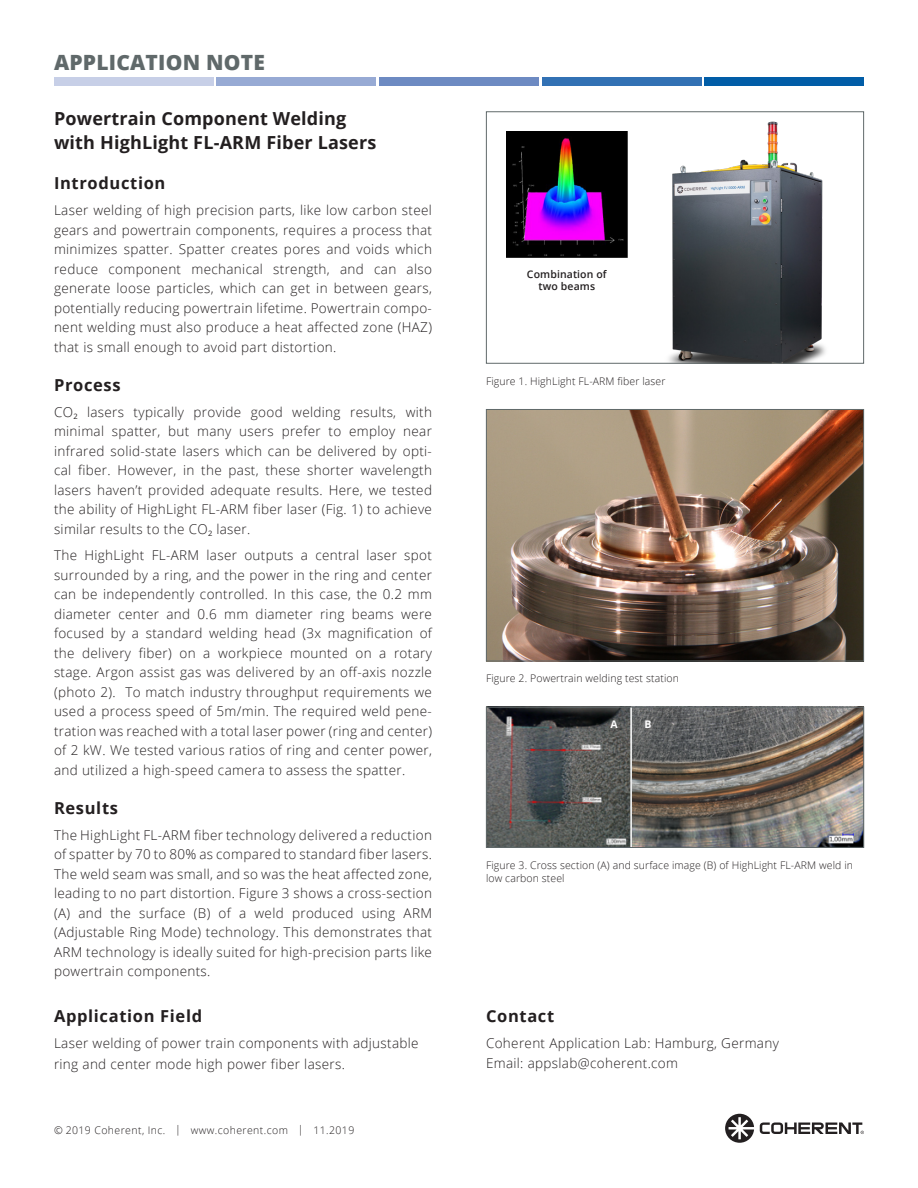
<style>
.page{position:relative;width:918px;height:1188px;background:#fff}
.page>*{position:absolute;margin:0;border:0;box-sizing:border-box;transform-origin:0 0}
.t1{font:800 21px "Open Sans";letter-spacing:.01em;color:#60696a}
.t2{font:700 18px/24px "Open Sans";letter-spacing:.01em;color:#231f20}
.Subtitle{font:700 16.5px "Open Sans";letter-spacing:.04em;color:#231f20}
.Copy{font:300 13.5px/19.5px "Open Sans";letter-spacing:.025em;color:#231f20;text-align:justify}
.t3{font:300 10.5px/13.5px "Open Sans";letter-spacing:.01em;color:#231f20}
.t4{font:300 10.5px "Open Sans";letter-spacing:.04em;color:#231f20}
.t5{font:600 10.5px/12px "Open Sans";letter-spacing:.01em;color:#231f20;text-align:center}
.t6{font:700 10.5px "Open Sans";color:#fff}
</style>
<div class="page">
<div style="left:705px;top:78px;width:159px;height:8px;background:#015da7"></div>
<div style="left:542px;top:78px;width:159px;height:8px;background:#3271b4"></div>
<div style="left:379px;top:78px;width:160px;height:8px;background:#6d8ac2"></div>
<div style="left:217px;top:78px;width:159px;height:8px;background:#97aad4"></div>
<div style="left:54px;top:78px;width:159px;height:8px;background:#c7cfe7"></div>
<img style="left:624px;top:121px;width:202px;height:241px">
<div style="left:486px;top:111px;width:378px;height:253px;border:1px solid #60696a"></div>
<img style="left:488px;top:411px;width:374px;height:248px">
<div style="left:486px;top:409px;width:378px;height:252px;border:1px solid #60696a"></div>
<img style="left:488px;top:709px;width:142px;height:137px">
<svg style="left:760px;top:1123px;width:104px;height:11px"></svg>
<svg style="left:725px;top:1114px;width:29px;height:29px"></svg>
<img style="left:507px;top:132px;width:120px;height:126px">
<div style="left:507px;top:258px;width:120px;height:47px;background:#fff"></div>
<img style="left:633px;top:709px;width:229px;height:137px">
<div style="left:631px;top:707px;width:233px;height:141px;border:1px solid #60696a"></div>
<hr style="left:630px;top:708px;width:2px;height:139px;background:#fff">
<h1 class="t1" style="left:54px;top:46px;width:212px">APPLICATION NOTE</h1>
<p class="t2" style="left:54px;top:106px;width:324px">Powertrain Component Welding with HighLight FL-ARM Fiber Lasers</p>
<p class="Subtitle" style="left:54px;top:171px;width:113px">Introduction</p>
<p class="Copy" style="left:54px;top:200px;width:380px">Laser welding of high precision parts, like low carbon steel gears and powertrain components, requires a process that minimizes spatter. Spatter creates pores and voids which reduce component mechanical strength, and can also generate loose particles, which can get in between gears, potentially reducing powertrain lifetime. Powertrain compo&shy;nent welding must also produce a heat affected zone (HAZ) that is small enough to avoid part distortion.</p>
<p class="Subtitle" style="left:54px;top:373px;width:68px">Process</p>
<p class="Copy" style="left:54px;top:402px;width:380px">CO<sub>2</sub> lasers typically provide good welding results, with minimal spatter, but many users prefer to employ near infrared solid-state lasers which can be delivered by opti&shy;cal fiber. However, in the past, these shorter wavelength lasers haven’t provided adequate results. Here, we tested the ability of HighLight FL-ARM fiber laser (Fig. 1) to achieve similar results to the CO<sub>2</sub> laser.</p>
<p class="Copy" style="left:54px;top:545px;width:380px">The HighLight FL-ARM laser outputs a central laser spot surrounded by a ring, and the power in the ring and center can be independently controlled. In this case, the 0.2 mm diameter center and 0.6 mm diameter ring beams were focused by a standard welding head (3x magnification of the delivery fiber) on a workpiece mounted on a rotary stage. Argon assist gas was delivered by an off-axis nozzle (photo 2). To match industry throughput requirements we used a process speed of 5m/min. The required weld pene&shy;tration was reached with a total laser power (ring and center) of 2 kW. We tested various ratios of ring and center power, and utilized a high-speed camera to assess the spatter.</p>
<p class="Subtitle" style="left:54px;top:796px;width:66px">Results</p>
<p class="Copy" style="left:54px;top:825px;width:380px">The HighLight FL-ARM fiber technology delivered a reduction of spatter by 70 to 80% as compared to standard fiber lasers.<br>The weld seam was small, and so was the heat affected zone, leading to no part distortion. Figure 3 shows a cross-section (A) and the surface (B) of a weld produced using ARM (Adjustable Ring Mode) technology. This demonstrates that ARM technology is ideally suited for high-precision parts like powertrain components.</p>
<p class="Subtitle" style="left:54px;top:1004px;width:150px">Application Field</p>
<p class="Copy" style="left:54px;top:1033px;width:366px;line-height:21px">Laser welding of power train components with adjustable ring and center mode high power fiber lasers.</p>
<p class="t4" style="left:54px;top:1123px;width:302px">© 2019 Coherent, Inc. | www.coherent.com | 11.2019</p>
<p class="t5" style="left:527px;top:268px;width:81px">Combination of two beams</p>
<p class="t3" style="left:486px;top:374px;width:181px">Figure 1. HighLight FL-ARM fiber laser</p>
<p class="t3" style="left:486px;top:672px;width:194px">Figure 2. Powertrain welding test station</p>
<p class="t6" style="left:610px;top:717px;width:9px">A</p>
<p class="t6" style="left:645px;top:717px;width:9px">B</p>
<p class="t3" style="left:486px;top:858px;width:369px">Figure 3. Cross section (A) and surface image (B) of HighLight FL-ARM weld in low carbon steel</p>
<p class="Subtitle" style="left:486px;top:1004px;width:70px">Contact</p>
<p class="Copy" style="left:486px;top:1033px;width:294px">Coherent Application Lab: Hamburg, Germany</p>
<p class="Copy" style="left:486px;top:1053px;width:194px">Email: appslab@coherent.com</p>
</div>
